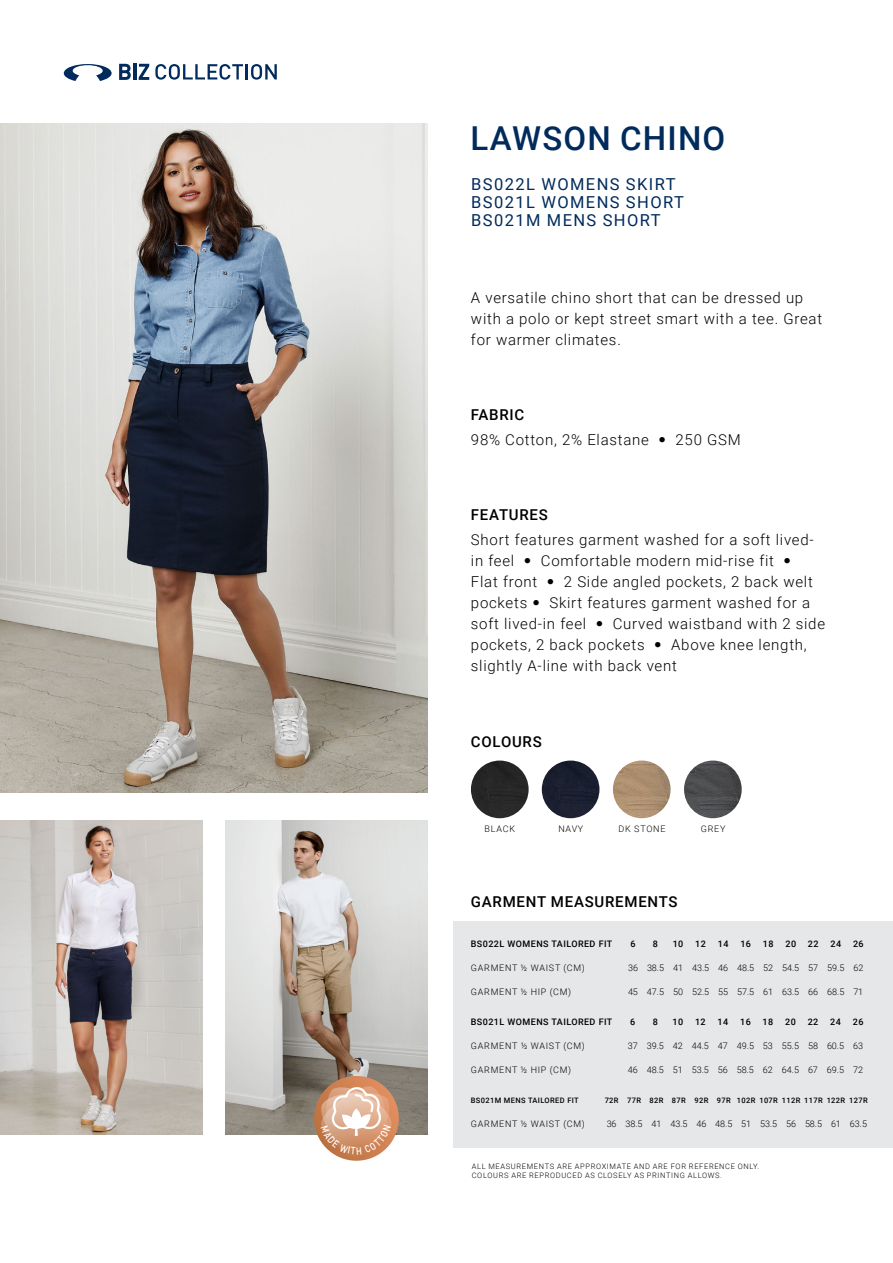
<style>
.page{position:relative;width:893px;height:1263px;background:#fff}
.page>*{position:absolute;margin:0;border:0;box-sizing:border-box;transform-origin:0 0}
.t1{font:500 33px "Roboto";letter-spacing:.035em;color:#002b5c}
.t2{font:16.5px/18px "Roboto";letter-spacing:.085em;color:#002b5c}
.t3{font:300 15px/21px "Roboto";letter-spacing:.05em;color:#000}
.t4{font:500 15px "Roboto";letter-spacing:.05em;color:#000}
.t5{font:300 9px "Roboto";color:#000}
.t6{font:300 9px "Roboto";letter-spacing:.07em;color:#000}
.t7{font:500 9px "Roboto";letter-spacing:.05em;color:#000}
.t8{font:300 7.5px/9px "Roboto";letter-spacing:.085em;color:#000}
.t9{font:500 7.5px "Roboto";letter-spacing:.05em;color:#000}
.s1{font-family:"Helvetica Neue LT Std";font-weight:100;font-stretch:condensed}
</style>
<div class="page">
<img style="left:0;top:124px;width:428px;height:669px">
<svg style="left:64px;top:64px;width:48px;height:17px"></svg>
<svg style="left:119px;top:64px;width:12px;height:16px"></svg>
<hr style="left:133px;top:64px;width:3px;height:16px;background:#002b5c">
<svg style="left:139px;top:64px;width:10px;height:16px"></svg>
<svg style="left:155px;top:64px;width:122px;height:16px"></svg>
<img style="left:0;top:821px;width:202px;height:313px">
<img style="left:225px;top:821px;width:203px;height:313px">
<div style="left:471px;top:760px;width:58px;height:58px;background:#272727;border-radius:29px"></div>
<img style="left:542px;top:760px;width:57px;height:58px;border-radius:29px">
<img style="left:613px;top:760px;width:58px;height:58px;border-radius:29px">
<img style="left:684px;top:760px;width:58px;height:58px;border-radius:29px">
<div style="left:454px;top:921px;width:439px;height:93px;background:#e6e7e8"></div>
<div style="left:454px;top:999px;width:439px;height:93px;background:#e6e7e8"></div>
<div style="left:454px;top:1078px;width:439px;height:70px;background:#e6e7e8"></div>
<svg style="left:314px;top:1076px;width:85px;height:85px"></svg>
<svg style="left:321px;top:1086px;width:71px;height:73px"></svg>
<h1 class="t1" style="left:470px;top:115px;width:256px">LAWSON CHINO</h1>
<p class="t2" style="left:471px;top:175px;width:214px">BS022L WOMENS SKIRT<br>BS021L WOMENS SHORT<br>BS021M MENS SHORT</p>
<p class="t3" style="left:471px;top:286px;width:353px">A versatile chino short that can be dressed up with a polo or kept street smart with a tee. Great for warmer climates.</p>
<p class="t4" style="left:471px;top:404px;width:55px">FABRIC</p>
<p class="t3" style="left:471px;top:429px;width:271px">98% Cotton, 2% Elastane <span class="s1">•</span> 250 GSM</p>
<p class="t4" style="left:471px;top:504px;width:78px">FEATURES</p>
<p class="t3" style="left:471px;top:529px;width:356px">Short features garment washed for a soft lived&shy;in feel <span class="s1">•</span> Comfortable modern mid-rise fit <span class="s1">•<br></span>Flat front <span class="s1">•</span> 2 Side angled pockets, 2 back welt pockets <span class="s1">•</span> Skirt features garment washed for a soft lived-in feel <span class="s1">•</span> Curved waistband with 2 side pockets, 2 back pockets <span class="s1">•</span> Above knee length, slightly A-line with back vent</p>
<p class="t4" style="left:471px;top:731px;width:72px">COLOURS</p>
<p class="t6" style="left:484px;top:822px;width:32px">BLACK</p>
<p class="t6" style="left:558px;top:822px;width:26px">NAVY</p>
<p class="t6" style="left:618px;top:822px;width:48px">DK STONE</p>
<p class="t6" style="left:701px;top:822px;width:26px">GREY</p>
<p class="t4" style="left:471px;top:891px;width:208px">GARMENT MEASUREMENTS</p>
<p class="t7" style="left:471px;top:938px;width:143px">BS022L WOMENS TAILORED FIT</p>
<p class="t7" style="left:630px;top:938px;width:7px">6</p>
<p class="t7" style="left:653px;top:938px;width:7px">8</p>
<p class="t7" style="left:673px;top:938px;width:12px">10</p>
<p class="t7" style="left:695px;top:938px;width:12px">12</p>
<p class="t7" style="left:718px;top:938px;width:12px">14</p>
<p class="t7" style="left:740px;top:938px;width:12px">16</p>
<p class="t7" style="left:763px;top:938px;width:12px">18</p>
<p class="t7" style="left:785px;top:938px;width:12px">20</p>
<p class="t7" style="left:808px;top:938px;width:12px">22</p>
<p class="t7" style="left:830px;top:938px;width:12px">24</p>
<p class="t7" style="left:853px;top:938px;width:12px">26</p>
<p class="t6" style="left:471px;top:961px;width:115px">GARMENT ½ WAIST (CM)</p>
<p class="t5" style="left:628px;top:961px;width:237px">36 38.5 41 43.5 46 48.5 52 54.5 57 59.5 62</p>
<p class="t6" style="left:471px;top:985px;width:102px">GARMENT ½ HIP (CM)</p>
<p class="t5" style="left:628px;top:985px;width:237px">45 47.5 50 52.5 55 57.5 61 63.5 66 68.5 71</p>
<p class="t7" style="left:471px;top:1016px;width:143px">BS021L WOMENS TAILORED FIT</p>
<p class="t7" style="left:630px;top:1016px;width:7px">6</p>
<p class="t7" style="left:653px;top:1016px;width:7px">8</p>
<p class="t7" style="left:672px;top:1016px;width:12px">10</p>
<p class="t7" style="left:695px;top:1016px;width:12px">12</p>
<p class="t7" style="left:718px;top:1016px;width:12px">14</p>
<p class="t7" style="left:740px;top:1016px;width:12px">16</p>
<p class="t7" style="left:763px;top:1016px;width:12px">18</p>
<p class="t7" style="left:785px;top:1016px;width:12px">20</p>
<p class="t7" style="left:808px;top:1016px;width:12px">22</p>
<p class="t7" style="left:830px;top:1016px;width:12px">24</p>
<p class="t7" style="left:853px;top:1016px;width:12px">26</p>
<p class="t6" style="left:471px;top:1039px;width:115px">GARMENT ½ WAIST (CM)</p>
<p class="t5" style="left:628px;top:1039px;width:237px">37 39.5 42 44.5 47 49.5 53 55.5 58 60.5 63</p>
<p class="t6" style="left:471px;top:1063px;width:102px">GARMENT ½ HIP (CM)</p>
<p class="t5" style="left:628px;top:1063px;width:237px">46 48.5 51 53.5 56 58.5 62 64.5 67 69.5 72</p>
<p class="t9" style="left:471px;top:1095px;width:109px">BS021M MENS TAILORED FIT</p>
<p class="t9" style="left:605px;top:1095px;width:265px">72R 77R 82R 87R 92R 97R 102R 107R 112R 117R 122R 127R</p>
<p class="t6" style="left:471px;top:1117px;width:115px">GARMENT ½ WAIST (CM)</p>
<p class="t5" style="left:607px;top:1117px;width:262px">36 38.5 41 43.5 46 48.5 51 53.5 56 58.5 61 63.5</p>
<p class="t8" style="left:472px;top:1161px;width:289px">ALL MEASUREMENTS ARE APPROXIMATE AND ARE FOR REFERENCE ONLY.<br>COLOURS ARE REPRODUCED AS CLOSELY AS PRINTING ALLOWS.</p>
</div>
